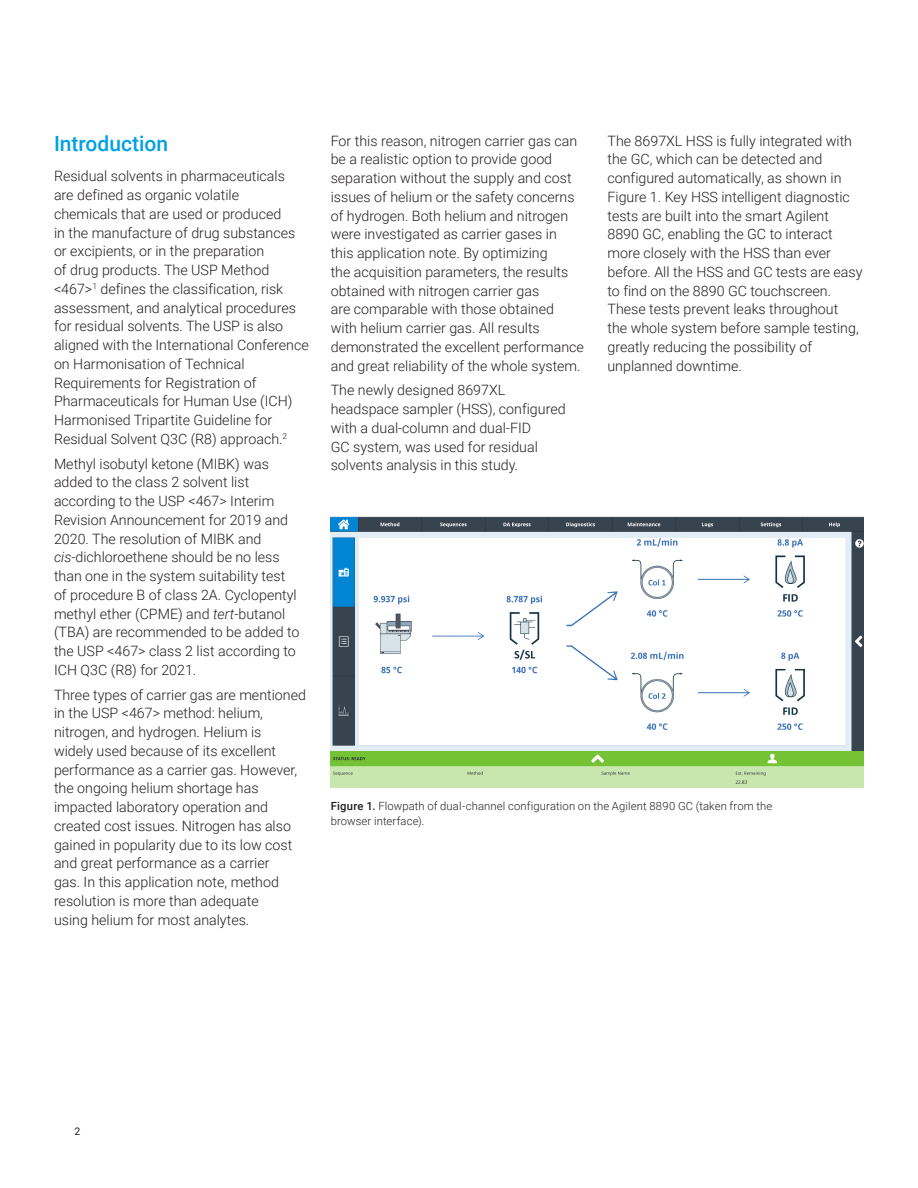
<style>
.page{position:relative;width:918px;height:1188px;background:#fff}
.page>*{position:absolute;margin:0;border:0;box-sizing:border-box;transform-origin:0 0}
.Header_1{font:500 21px "Roboto";color:#00a1e3}
.Text{font:300 14.25px/18.8px "Roboto";color:#231f20}
.t1{font:300 11.25px/15px "Roboto";letter-spacing:.01em;color:#231f20}
.t2{font:10.5px "Roboto";color:#231f20}
.s1{font-style:italic}
.s2{font-weight:500}
</style>
<div class="page">
<img style="left:331px;top:516px;width:533px;height:272px">
<p class="Header_1" style="left:54px;top:129px;width:116px">Introduction</p>
<p class="Text" style="left:54px;top:166px;width:256px">Residual solvents in pharmaceuticals<br>are defined as organic volatile<br>chemicals that are used or produced<br>in the manufacture of drug substances or excipients, or in the preparation<br>of drug products. The USP Method &lt;467&gt;<sup>1</sup> defines the classification, risk assessment, and analytical procedures for residual solvents. The USP is also aligned with the International Conference on Harmonisation of Technical Requirements for Registration of Pharmaceuticals for Human Use (ICH)<br>Harmonised Tripartite Guideline for Residual Solvent Q3C (R8) approach.<sup>2</sup></p>
<p class="Text" style="left:54px;top:454px;width:247px">Methyl isobutyl ketone (MIBK) was added to the class 2 solvent list according to the USP &lt;467&gt; Interim Revision Announcement for 2019 and 2020. The resolution of MIBK and <span class="s1">cis</span>‑dichloroethene should be no less than one in the system suitability test of procedure B of class 2A. Cyclopentyl methyl ether (CPME) and <span class="s1">tert</span>-butanol (TBA) are recommended to be added to the USP &lt;467&gt; class 2 list according to ICH Q3C (R8) for 2021.</p>
<p class="Text" style="left:54px;top:685px;width:254px">Three types of carrier gas are mentioned in the USP &lt;467&gt; method: helium, nitrogen, and hydrogen. Helium is<br>widely used because of its excellent performance as a carrier gas. However, the ongoing helium shortage has impacted laboratory operation and created cost issues. Nitrogen has also gained in popularity due to its low cost and great performance as a carrier<br>gas. In this application note, method resolution is more than adequate<br>using helium for most analytes.</p>
<p class="Text" style="left:331px;top:131px;width:255px">For this reason, nitrogen carrier gas can be a realistic option to provide good separation without the supply and cost issues of helium or the safety concerns of hydrogen. Both helium and nitrogen were investigated as carrier gases in<br>this application note. By optimizing<br>the acquisition parameters, the results obtained with nitrogen carrier gas<br>are comparable with those obtained with helium carrier gas. All results demonstrated the excellent performance and great reliability of the whole system.</p>
<p class="Text" style="left:331px;top:380px;width:236px">The newly designed 8697XL headspace sampler (HSS), configured with a dual-column and dual-FID<br>GC system, was used for residual solvents analysis in this study.</p>
<p class="Text" style="left:608px;top:131px;width:257px">The 8697XL HSS is fully integrated with the GC, which can be detected and configured automatically, as shown in Figure 1. Key HSS intelligent diagnostic tests are built into the smart Agilent 8890 GC, enabling the GC to interact more closely with the HSS than ever before. All the HSS and GC tests are easy to find on the 8890 GC touchscreen.<br>These tests prevent leaks throughout<br>the whole system before sample testing, greatly reducing the possibility of unplanned downtime.</p>
<p class="t1" style="left:331px;top:798px;width:443px"><span class="s2">Figure 1.</span> Flowpath of dual-channel configuration on the Agilent 8890 GC (taken from the browser interface).</p>
<p class="t2" style="left:75px;top:1124px;width:7px">2</p>
</div>
